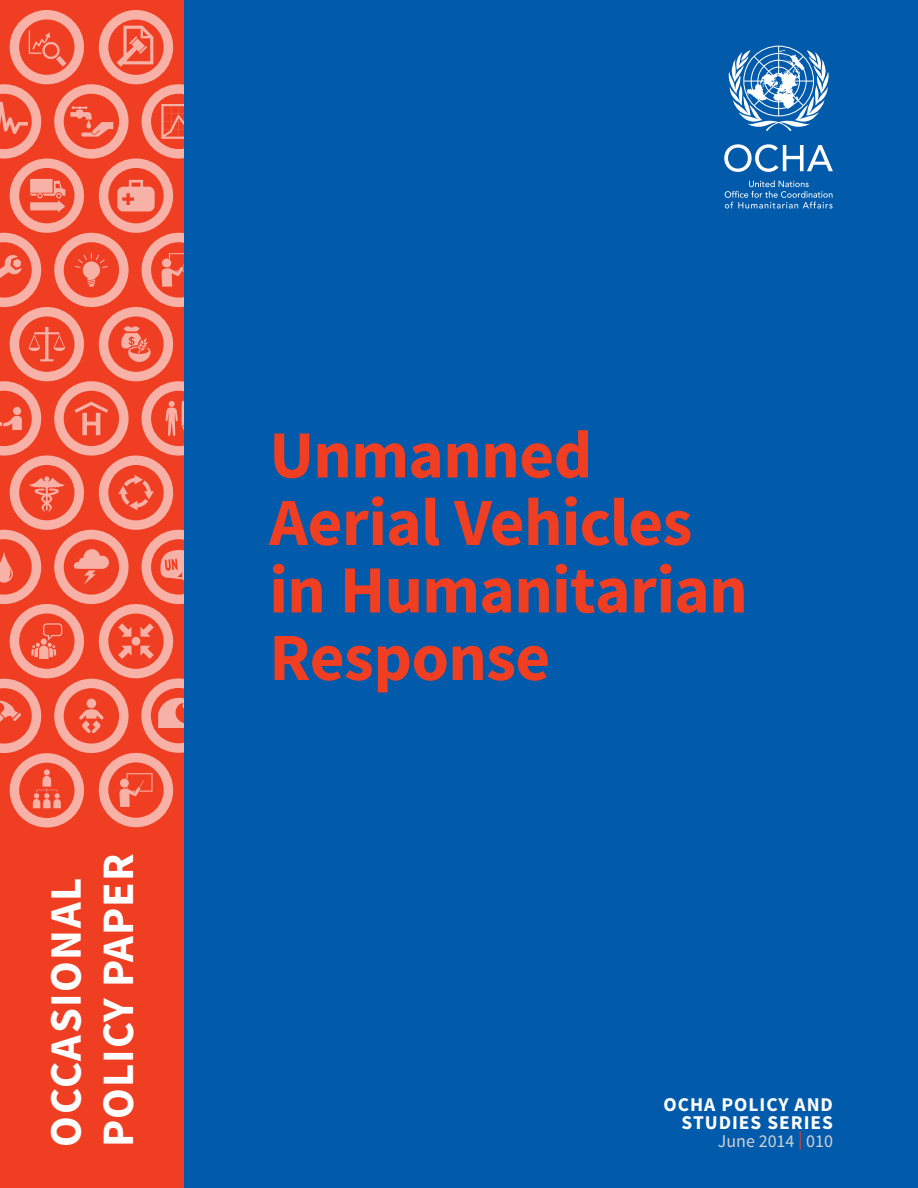
<style>
.page{position:relative;width:918px;height:1188px;background:#fff}
.page>*{position:absolute;margin:0;border:0;box-sizing:border-box;transform-origin:0 0}
.t1{font:700 67.5px/67.5px "Source Sans Pro";letter-spacing:-.01em;color:#ef3e22}
.t2{font:700 45px/52.5px "Source Sans Pro";letter-spacing:.02em;color:#fff}
.t3{font:700 19.5px/18px "Source Sans Pro";letter-spacing:.05em;color:#fff;text-align:right}
.t4{font:18px "Source Sans Pro";color:#d1d2d4}
.s1{color:#ef3e22}
</style>
<div class="page">
<div style="left:183px;top:0;width:735px;height:1188px;background:#015aaa"></div>
<div style="left:0;top:0;width:183px;height:1188px;background:#ef3e22"></div>
<div style="left:99px;top:10px;width:74px;height:74px;background:#f8b1a6;border-radius:50%"></div>
<svg style="left:108px;top:19px;width:56px;height:56px"></svg>
<svg style="left:117px;top:26px;width:36px;height:41px"></svg>
<div style="left:10px;top:10px;width:74px;height:74px;background:#f8b1a6;border-radius:50%"></div>
<div style="left:19px;top:19px;width:56px;height:56px;background:#ef3e22;border-radius:50%"></div>
<svg style="left:29px;top:31px;width:37px;height:36px"></svg>
<div style="left:99px;top:456px;width:74px;height:74px;background:#f8b1a6;border-radius:50%"></div>
<div style="left:108px;top:465px;width:56px;height:55px;background:#ef3e22;border-radius:50%"></div>
<svg style="left:118px;top:475px;width:36px;height:35px"></svg>
<div style="left:10px;top:456px;width:74px;height:74px;background:#f8b1a6;border-radius:50%"></div>
<div style="left:19px;top:465px;width:56px;height:55px;background:#ef3e22;border-radius:50%"></div>
<svg style="left:29px;top:476px;width:36px;height:36px"></svg>
<div style="left:99px;top:604px;width:74px;height:74px;background:#f8b1a6;border-radius:50%"></div>
<div style="left:108px;top:614px;width:56px;height:55px;background:#ef3e22;border-radius:50%"></div>
<svg style="left:118px;top:623px;width:36px;height:36px"></svg>
<div style="left:10px;top:604px;width:74px;height:74px;background:#f8b1a6;border-radius:50%"></div>
<div style="left:19px;top:613px;width:56px;height:56px;background:#ef3e22;border-radius:50%"></div>
<svg style="left:31px;top:623px;width:31px;height:36px"></svg>
<div style="left:99px;top:307px;width:74px;height:74px;background:#f8b1a6;border-radius:50%"></div>
<div style="left:108px;top:317px;width:56px;height:55px;background:#ef3e22;border-radius:50%"></div>
<svg style="left:121px;top:326px;width:30px;height:36px"></svg>
<div style="left:10px;top:307px;width:74px;height:74px;background:#f8b1a6;border-radius:50%"></div>
<div style="left:19px;top:316px;width:56px;height:56px;background:#ef3e22;border-radius:50%"></div>
<svg style="left:29px;top:327px;width:36px;height:34px"></svg>
<div style="left:10px;top:159px;width:74px;height:74px;background:#f8b1a6;border-radius:50%"></div>
<div style="left:19px;top:168px;width:56px;height:55px;background:#ef3e22;border-radius:50%"></div>
<svg style="left:30px;top:179px;width:35px;height:33px"></svg>
<div style="left:99px;top:159px;width:74px;height:74px;background:#f8b1a6;border-radius:50%"></div>
<div style="left:108px;top:168px;width:56px;height:55px;background:#ef3e22;border-radius:50%"></div>
<svg style="left:117px;top:180px;width:38px;height:31px"></svg>
<svg style="left:0;top:84px;width:41px;height:75px"></svg>
<svg style="left:54px;top:84px;width:75px;height:75px;background:#f7a99d"></svg>
<div style="left:64px;top:94px;width:55px;height:55px;background:#ef3e22;border-radius:50%"></div>
<svg style="left:70px;top:106px;width:43px;height:31px"></svg>
<svg style="left:142px;top:84px;width:41px;height:75px"></svg>
<svg style="left:54px;top:233px;width:75px;height:74px;background:#f7ada1"></svg>
<div style="left:64px;top:242px;width:55px;height:56px;background:#ef3e22;border-radius:50%"></div>
<svg style="left:75px;top:253px;width:33px;height:34px"></svg>
<svg style="left:0;top:233px;width:41px;height:74px"></svg>
<svg style="left:142px;top:233px;width:41px;height:74px"></svg>
<svg style="left:0;top:381px;width:41px;height:75px"></svg>
<svg style="left:54px;top:381px;width:75px;height:75px;background:#f7a99d"></svg>
<div style="left:64px;top:391px;width:55px;height:55px;background:#ef3e22;border-radius:50%"></div>
<svg style="left:75px;top:402px;width:33px;height:33px"></svg>
<svg style="left:142px;top:381px;width:41px;height:75px"></svg>
<svg style="left:54px;top:530px;width:75px;height:74px;background:#f7ada1"></svg>
<div style="left:64px;top:539px;width:55px;height:56px;background:#ef3e22;border-radius:50%"></div>
<svg style="left:74px;top:549px;width:35px;height:36px"></svg>
<svg style="left:0;top:530px;width:41px;height:74px"></svg>
<svg style="left:142px;top:530px;width:41px;height:74px"></svg>
<svg style="left:54px;top:679px;width:75px;height:74px;background:#f7ada1"></svg>
<div style="left:64px;top:688px;width:55px;height:56px;background:#ef3e22;border-radius:50%"></div>
<svg style="left:79px;top:699px;width:25px;height:34px"></svg>
<svg style="left:141px;top:678px;width:42px;height:75px"></svg>
<svg style="left:0;top:679px;width:41px;height:74px"></svg>
<svg style="left:10px;top:753px;width:74px;height:75px;background:#f7aca1"></svg>
<div style="left:19px;top:763px;width:56px;height:55px;background:#ef3e22;border-radius:50%"></div>
<svg style="left:33px;top:769px;width:28px;height:39px"></svg>
<div style="left:99px;top:753px;width:74px;height:74px;background:#f8b1a6;border-radius:50%"></div>
<div style="left:108px;top:762px;width:56px;height:56px;background:#ef3e22;border-radius:50%"></div>
<svg style="left:119px;top:773px;width:34px;height:34px"></svg>
<svg style="left:724px;top:144px;width:109px;height:28px"></svg>
<svg style="left:725px;top:180px;width:108px;height:28px"></svg>
<svg style="left:729px;top:46px;width:100px;height:85px"></svg>
<p class="t2" style="left:41px;top:1147px;width:295px;rotate:-90deg">OCCASIONAL<br>POLICY PAPER</p>
<p class="t1" style="left:269px;top:424px;width:480px">Unmanned<br>Aerial Vehicles in Humanitarian<br>Response</p>
<p class="t3" style="left:664px;top:1096px;width:171px">OCHA POLICY AND<br>STUDIES SERIES</p>
<p class="t4" style="left:718px;top:1130px;width:116px">June 2014 <span class="s1">|</span> 010</p>
</div>
